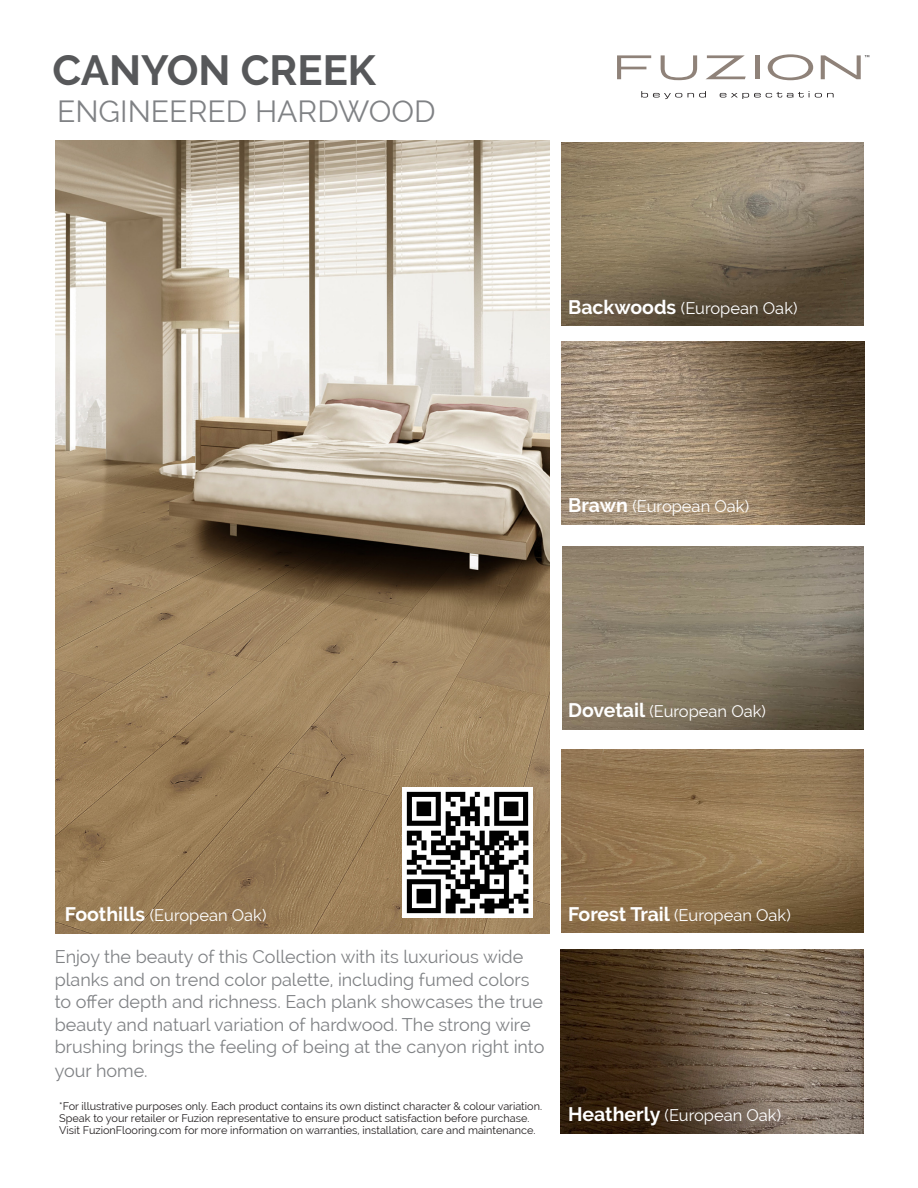
<style>
.page{position:relative;width:918px;height:1188px;background:#fff}
.page>*{position:absolute;margin:0;border:0;box-sizing:border-box;transform-origin:0 0}
.t1{font:700 42px "Raleway";color:#57585a}
.t2{font:30px "Raleway";color:#808285}
.t3{font:18px/22.8px "Raleway";color:#808285}
.t4{font:16.5px "Raleway";color:#fff}
.t5{font:10.8px/12px "Raleway";color:#231f20}
.s1{font-weight:700;font-size:19.5px}
</style>
<div class="page">
<svg style="left:617px;top:55px;width:34px;height:24px"></svg>
<svg style="left:661px;top:55px;width:36px;height:25px"></svg>
<svg style="left:706px;top:55px;width:40px;height:24px"></svg>
<hr style="left:755px;top:55px;width:4px;height:24px;background:#8f8279">
<svg style="left:768px;top:54px;width:45px;height:26px"></svg>
<svg style="left:821px;top:55px;width:48px;height:24px"></svg>
<svg style="left:641px;top:91px;width:41px;height:8px"></svg>
<svg style="left:688px;top:91px;width:18px;height:7px"></svg>
<svg style="left:720px;top:91px;width:114px;height:8px"></svg>
<img style="left:561px;top:341px;width:304px;height:183px">
<img style="left:562px;top:143px;width:302px;height:183px">
<img style="left:56px;top:141px;width:493px;height:793px">
<img style="left:562px;top:546px;width:302px;height:183px">
<img style="left:562px;top:750px;width:302px;height:182px">
<img style="left:403px;top:788px;width:130px;height:130px">
<img style="left:561px;top:950px;width:303px;height:183px">
<p class="t1" style="left:52px;top:46px;width:325px">CANYON CREEK</p>
<h2 class="t2" style="left:57px;top:94px;width:380px">ENGINEERED HARDWOOD</h2>
<p class="t4" style="left:568px;top:298px;width:231px"><span class="s1">Backwoods</span> (European Oak)</p>
<p class="t4" style="left:568px;top:496px;width:183px"><span class="s1">Brawn</span> (European Oak)</p>
<p class="t4" style="left:568px;top:702px;width:199px"><span class="s1">Dovetail</span> (European Oak)</p>
<p class="t4" style="left:65px;top:905px;width:203px"><span class="s1">Foothills</span> (European Oak)</p>
<p class="t3" style="left:55px;top:946px;width:491px">Enjoy the beauty of this Collection with its luxurious wide planks and on trend color palette, including fumed colors to offer depth and richness. Each plank showcases the true beauty and natuarl variation of hardwood. The strong wire brushing brings the feeling of being at the canyon right into your home.</p>
<p class="t5" style="left:59px;top:1100px;width:484px">*For illustrative purposes only. Each product contains its own distinct character &amp; colour variation.<br>Speak to your retailer or Fuzion representative to ensure product satisfaction before purchase.<br>Visit FuzionFlooring.com for more information on warranties, installation, care and maintenance.</p>
<p class="t4" style="left:568px;top:905px;width:224px"><span class="s1">Forest Trail</span> (European Oak)</p>
<p class="t4" style="left:570px;top:1099px;width:171px"><span class="s1">Bucktail</span> (White Oak)</p>
<p class="t4" style="left:568px;top:1106px;width:215px"><span class="s1">Heatherly</span> (European Oak)</p>
</div>
